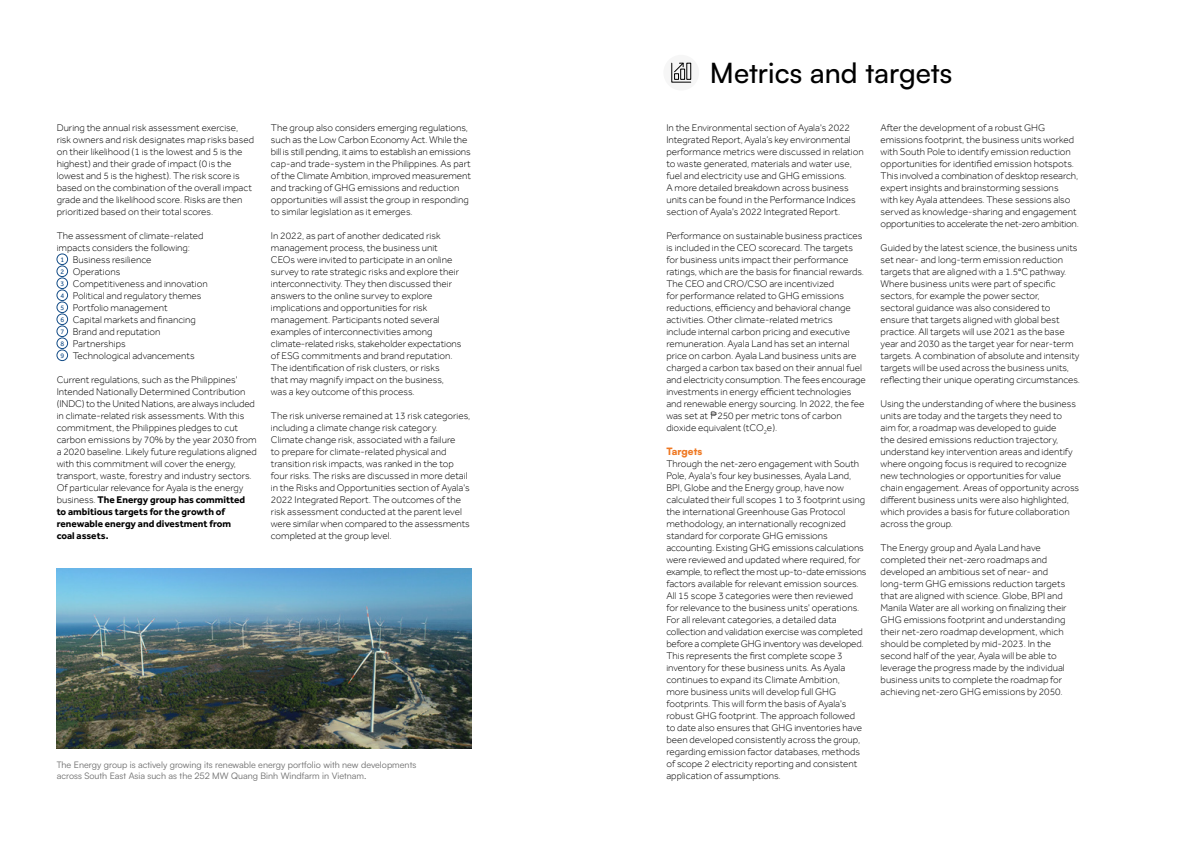
<style>
.page{position:relative;width:1191px;height:842px;background:#fff}
.page>*{position:absolute;margin:0;border:0;box-sizing:border-box;transform-origin:0 0}
.t1{font:500 28px "Satoshi";color:#000}
.t2{font:300 10px/12px "Effra";color:#000}
.t3{font:900 10px "Satoshi";color:#ef7822}
.t4{font:9px/10.8px "Satoshi";color:#6c6c6c}
.s1{font-weight:400;font-size:7px;color:#124b86}
.s2{font-weight:700}
.s3{font-family:"Plus Jakarta Sans";font-weight:200}
</style>
<div class="page">
<div style="left:57px;top:254px;width:11px;height:11px;border:1px solid #124b86;border-radius:50%"></div>
<div style="left:57px;top:266px;width:11px;height:11px;border:1px solid #124b86;border-radius:50%"></div>
<div style="left:57px;top:278px;width:11px;height:11px;border:1px solid #124b86;border-radius:50%"></div>
<div style="left:57px;top:290px;width:11px;height:11px;border:1px solid #124b86;border-radius:50%"></div>
<div style="left:57px;top:302px;width:11px;height:11px;border:1px solid #124b86;border-radius:50%"></div>
<div style="left:57px;top:314px;width:11px;height:11px;border:1px solid #124b86;border-radius:50%"></div>
<div style="left:57px;top:326px;width:11px;height:11px;border:1px solid #124b86;border-radius:50%"></div>
<div style="left:57px;top:338px;width:11px;height:11px;border:1px solid #124b86;border-radius:50%"></div>
<div style="left:57px;top:350px;width:11px;height:11px;border:1px solid #124b86;border-radius:50%"></div>
<img style="left:57px;top:569px;width:414px;height:180px">
<div style="left:663px;top:55px;width:36px;height:36px;background:#f6f6f6;border-radius:50%"></div>
<svg style="left:671px;top:62px;width:20px;height:21px"></svg>
<p class="t2" style="left:57px;top:121px;width:199px">During the annual risk assessment exercise, risk owners and risk designates map risks based on their likelihood (1 is the lowest and 5 is the highest) and their grade of impact (0 is the lowest and 5 is the highest). The risk score is based on the combination of the overall impact grade and the likelihood score. Risks are then prioritized based on their total scores.</p>
<p class="t2" style="left:57px;top:229px;width:148px">The assessment of climate-related</p>
<p class="t2" style="left:57px;top:241px;width:135px">impacts considers the following:</p>
<p class="t2" style="left:60px;top:253px;width:93px"><span class="s1">1</span> Business resilience</p>
<p class="t2" style="left:60px;top:265px;width:61px"><span class="s1">2</span> Operations</p>
<p class="t2" style="left:60px;top:277px;width:149px"><span class="s1">3</span> Competitiveness and innovation</p>
<p class="t2" style="left:60px;top:289px;width:143px"><span class="s1">4</span> Political and regulatory themes</p>
<p class="t2" style="left:60px;top:301px;width:109px"><span class="s1">5</span> Portfolio management</p>
<p class="t2" style="left:60px;top:313px;width:137px"><span class="s1">6</span> Capital markets and financing</p>
<p class="t2" style="left:60px;top:325px;width:102px"><span class="s1">7</span> Brand and reputation</p>
<p class="t2" style="left:60px;top:337px;width:67px"><span class="s1">8</span> Partnerships</p>
<p class="t2" style="left:60px;top:349px;width:136px"><span class="s1">9</span> Technological advancements</p>
<p class="t2" style="left:57px;top:373px;width:202px">Current regulations, such as the Philippines' Intended Nationally Determined Contribution (INDC) to the United Nations, are always included in climate-related risk assessments. With this commitment, the Philippines pledges to cut carbon emissions by 70% by the year 2030 from a 2020 baseline. Likely future regulations aligned with this commitment will cover the energy, transport, waste, forestry and industry sectors.<br>Of particular relevance for Ayala is the energy business. <span class="s2">The Energy group has committed to ambitious targets for the growth of renewable energy and divestment from<br>coal assets.</span></p>
<p class="t2" style="left:271px;top:121px;width:201px">The group also considers emerging regulations, such as the Low Carbon Economy Act. While the bill is still pending, it aims to establish an emissions cap-and trade-system in the Philippines. As part of the Climate Ambition, improved measurement and tracking of GHG emissions and reduction opportunities will assist the group in responding to similar legislation as it emerges.</p>
<p class="t2" style="left:271px;top:229px;width:192px">In 2022, as part of another dedicated risk management process, the business unit CEOs were invited to participate in an online survey to rate strategic risks and explore their interconnectivity. They then discussed their answers to the online survey to explore implications and opportunities for risk management. Participants noted several examples of interconnectivities among climate-related risks, stakeholder expectations of ESG commitments and brand reputation.<br>The identification of risk clusters, or risks<br>that may magnify impact on the business, was a key outcome of this process.</p>
<p class="t2" style="left:271px;top:409px;width:201px">The risk universe remained at 13 risk categories, including a climate change risk category.<br>Climate change risk, associated with a failure<br>to prepare for climate-related physical and transition risk impacts, was ranked in the top four risks. The risks are discussed in more detail in the Risks and Opportunities section of Ayala's 2022 Integrated Report. The outcomes of the risk assessment conducted at the parent level were similar when compared to the assessments completed at the group level.</p>
<p class="t4" style="left:57px;top:759px;width:361px">The Energy group is actively growing its renewable energy portfolio with new developments across South East Asia such as the 252 MW Quang Binh Windfarm in Vietnam.</p>
<h1 class="t1" style="left:710px;top:53px;width:244px">Metrics and targets</h1>
<p class="t2" style="left:666px;top:121px;width:199px">In the Environmental section of Ayala's 2022<br>Integrated Report, Ayala’s key environmental performance metrics were discussed in relation to waste generated, materials and water use, fuel and electricity use and GHG emissions.<br>A more detailed breakdown across business units can be found in the Performance Indices section of Ayala's 2022 Integrated Report.</p>
<p class="t2" style="left:666px;top:229px;width:201px">Performance on sustainable business practices is included in the CEO scorecard. The targets for business units impact their performance ratings, which are the basis for financial rewards.<br>The CEO and CRO/CSO are incentivized<br>for performance related to GHG emissions reductions, efficiency and behavioral change activities. Other climate-related metrics<br>include internal carbon pricing and executive remuneration. Ayala Land has set an internal price on carbon. Ayala Land business units are charged a carbon tax based on their annual fuel and electricity consumption. The fees encourage investments in energy efficient technologies and renewable energy sourcing. In 2022, the fee was set at <span class="s3">₱</span>250 per metric tons of carbon dioxide equivalent (tCO<sub>2</sub>e).</p>
<p class="t3" style="left:666px;top:444px;width:37px">Targets</p>
<p class="t2" style="left:666px;top:457px;width:202px">Through the net-zero engagement with South Pole, Ayala's four key businesses, Ayala Land, BPI, Globe and the Energy group, have now calculated their full scopes 1 to 3 footprint using the international Greenhouse Gas Protocol methodology, an internationally recognized standard for corporate GHG emissions accounting. Existing GHG emissions calculations were reviewed and updated where required, for example, to reflect the most up-to-date emissions factors available for relevant emission sources.<br>All 15 scope 3 categories were then reviewed for relevance to the business units' operations.<br>For all relevant categories, a detailed data collection and validation exercise was completed before a complete GHG inventory was developed.<br>This represents the first complete scope 3 inventory for these business units. As Ayala continues to expand its Climate Ambition,<br>more business units will develop full GHG footprints. This will form the basis of Ayala's robust GHG footprint. The approach followed to date also ensures that GHG inventories have been developed consistently across the group, regarding emission factor databases, methods of scope 2 electricity reporting and consistent application of assumptions.</p>
<p class="t2" style="left:880px;top:121px;width:200px">After the development of a robust GHG emissions footprint, the business units worked with South Pole to identify emission reduction opportunities for identified emission hotspots.<br>This involved a combination of desktop research, expert insights and brainstorming sessions<br>with key Ayala attendees. These sessions also served as knowledge-sharing and engagement opportunities to accelerate the net-zero ambition.</p>
<p class="t2" style="left:880px;top:241px;width:201px">Guided by the latest science, the business units set near- and long-term emission reduction targets that are aligned with a 1.5°C pathway.<br>Where business units were part of specific sectors, for example the power sector,<br>sectoral guidance was also considered to ensure that targets aligned with global best practice. All targets will use 2021 as the base year and 2030 as the target year for near-term targets. A combination of absolute and intensity targets will be used across the business units, reflecting their unique operating circumstances.</p>
<p class="t2" style="left:880px;top:397px;width:200px">Using the understanding of where the business units are today and the targets they need to aim for, a roadmap was developed to guide<br>the desired emissions reduction trajectory, understand key intervention areas and identify where ongoing focus is required to recognize new technologies or opportunities for value chain engagement. Areas of opportunity across different business units were also highlighted, which provides a basis for future collaboration across the group.</p>
<p class="t2" style="left:880px;top:541px;width:187px">The Energy group and Ayala Land have completed their net-zero roadmaps and developed an ambitious set of near- and long-term GHG emissions reduction targets that are aligned with science. Globe, BPI and Manila Water are all working on finalizing their GHG emissions footprint and understanding their net-zero roadmap development, which should be completed by mid-2023. In the second half of the year, Ayala will be able to leverage the progress made by the individual business units to complete the roadmap for achieving net-zero GHG emissions by 2050.</p>
</div>
